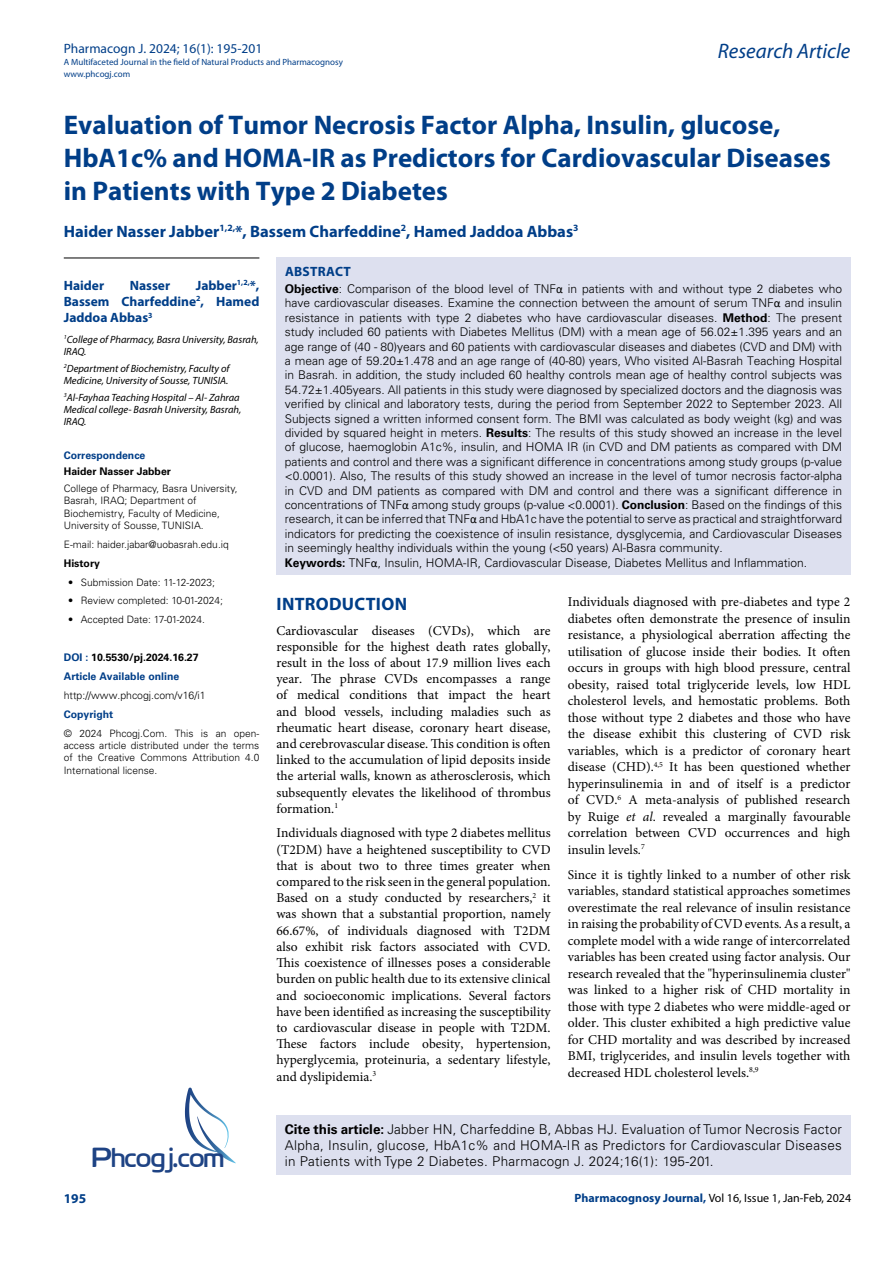
<style>
.page{position:relative;width:893px;height:1263px;background:#fff}
.page>*{position:absolute;margin:0;border:0;box-sizing:border-box;transform-origin:0 0}
.t1{font:27.6px "Cloud World";color:#1e4384}
.t2{font:700 27px/33px "Myriad Pro";color:#003e88}
.t3{font:italic 21px "Myriad Pro";color:#003e88}
.t4{font:700 18px "Myriad Pro";letter-spacing:.015em;color:#003e88}
.t5{font:700 16.5px "Myriad Pro";color:#003e88}
.t6{font:13.5px/16.5px "Minion Pro";color:#000;text-align:justify}
.t7{font:300 13.5px/16.2px "Univers LT Std";letter-spacing:.02em;color:#000}
.t8{font:700 13.5px/16.2px "Myriad Pro";color:#003e88;text-align:justify}
.t9{font:13.5px "Myriad Pro";color:#003e88}
.t10{font:700 13.5px "Myriad Pro";letter-spacing:.02em;color:#003e88}
.t11{font:300 12px/14.4px "Univers LT Std";color:#000}
.t12{font:12px "Myriad Pro";color:#000}
.t13{font:italic 10.5px/12.3px "Myriad Pro";color:#000}
.t14{font:700 10.5px/18.9px "Univers LT Std";color:#003e88}
.t15{font:300 10.5px "Univers LT Std";color:#000}
.t16{font:700 10.5px "Univers LT Std";color:#000}
.t17{font:300 10.2px/12.3px "Univers LT Std";color:#000}
.t18{font:9px/12px "Myriad Pro";color:#003e88}
.s1{color:#000}
.s2{font-weight:700}
.s3{font-family:"Calibri";font-weight:400}
.s4{font-style:italic}
.s5{font-weight:700;color:#003e88}
</style>
<div class="page">
<div style="left:276px;top:1115px;width:574px;height:60px;background:#dde0ef"></div>
<svg style="left:185px;top:1087px;width:51px;height:76px"></svg>
<div style="left:276px;top:258px;width:575px;height:317px;background:#dde0ef"></div>
<hr style="left:64px;top:258px;width:195px;height:1px;background:#000">
<p class="t9" style="left:64px;top:40px;width:200px">Pharmacogn J. 2024; 16(1): 195-201</p>
<p class="t18" style="left:64px;top:55px;width:281px">A Multifaceted Journal in the field of Natural Products and Pharmacognosy www.phcogj.com</p>
<h3 class="t3" style="left:718px;top:38px;width:134px">Research Article</h3>
<h2 class="t2" style="left:64px;top:108px;width:768px">Evaluation of Tumor Necrosis Factor Alpha, Insulin, glucose,<br>HbA1c% and HOMA-IR as Predictors for Cardiovascular Diseases in Patients with Type 2 Diabetes</h2>
<p class="t5" style="left:64px;top:220px;width:516px">Haider Nasser Jabber<sup>1,2,</sup>*, Bassem Charfeddine<sup>2</sup>, Hamed Jaddoa Abbas<sup>3</sup></p>
<p class="t8" style="left:64px;top:277px;width:197px;text-indent:132px">Jabber<sup>1,2,</sup>*, Bassem Charfeddine<sup>2</sup>, Hamed Jaddoa Abbas<sup>3</sup></p>
<p class="t13" style="left:64px;top:333px;width:197px"><sup>1</sup>College of Pharmacy, Basra University, Basrah,<br>IRAQ.</p>
<p class="t13" style="left:64px;top:362px;width:167px"><sup>2</sup>Department of Biochemistry, Faculty of<br>Medicine, University of Sousse, TUNISIA.</p>
<p class="t13" style="left:64px;top:391px;width:179px"><sup>3</sup>Al-Fayhaa Teaching Hospital – Al- Zahraa<br>Medical college- Basrah University, Basrah,<br>IRAQ.</p>
<p class="t14" style="left:64px;top:446px;width:83px">Correspondence</p>
<p class="t16" style="left:64px;top:466px;width:109px">Haider Nasser Jabber</p>
<p class="t17" style="left:64px;top:482px;width:175px">College of Pharmacy, Basra University, Basrah, IRAQ; Department of Biochemistry, Faculty of Medicine, University of Sousse, TUNISIA.</p>
<p class="t17" style="left:64px;top:538px;width:166px">E-mail: haider.jabar@uobasrah.edu.iq</p>
<p class="t16" style="left:64px;top:557px;width:38px">History</p>
<p class="t17" style="left:68px;top:576px;width:148px">• Submission Date: 11-12-2023;</p>
<p class="t17" style="left:68px;top:594px;width:157px">• Review completed: 10-01-2024;</p>
<p class="t17" style="left:68px;top:613px;width:139px">• Accepted Date: 17-01-2024.</p>
<p class="t14" style="left:64px;top:648px;width:136px">DOI : <span class="s1">10.5530/pj.2024.16.27<br></span>Article Available online</p>
<p class="t15" style="left:64px;top:689px;width:143px">http://www.phcogj.com/v16/i1</p>
<p class="t14" style="left:64px;top:705px;width:51px">Copyright</p>
<p class="t17" style="left:64px;top:727px;width:197px;text-align:justify">© 2024 Phcogj.Com. This is an open&shy;access article distributed under the terms of the Creative Commons Attribution 4.0<br>International license.</p>
<p class="t8" style="left:64px;top:277px;width:42px">Haider</p>
<p class="t8" style="left:130px;top:277px;width:42px">Nasser</p>
<p class="t10" style="left:285px;top:263px;width:67px">ABSTRACT</p>
<p class="t11" style="left:285px;top:281px;width:559px"><span class="s2">Objective</span>: Comparison of the blood level of TNF<span class="s3">α</span> in patients with and without type 2 diabetes who have cardiovascular diseases. Examine the connection between the amount of serum TNF<span class="s3">α</span> and insulin resistance in patients with type 2 diabetes who have cardiovascular diseases. <span class="s2">Method</span>: The present study included 60 patients with Diabetes Mellitus (DM) with a mean age of 56.02±1.395 years and an age range of (40 - 80)years and 60 patients with cardiovascular diseases and diabetes (CVD and DM) with a mean age of 59.20±1.478 and an age range of (40-80) years, Who visited Al-Basrah Teaching Hospital in Basrah. in addition, the study included 60 healthy controls mean age of healthy control subjects was 54.72±1.405years. All patients in this study were diagnosed by specialized doctors and the diagnosis was verified by clinical and laboratory tests, during the period from September 2022 to September 2023. All Subjects signed a written informed consent form. The BMI was calculated as body weight (kg) and was divided by squared height in meters. <span class="s2">Results</span>: The results of this study showed an increase in the level of glucose, haemoglobin A1c%, insulin, and HOMA IR (in CVD and DM patients as compared with DM patients and control and there was a significant difference in concentrations among study groups (p-value &lt;0.0001). Also, The results of this study showed an increase in the level of tumor necrosis factor-alpha in CVD and DM patients as compared with DM and control and there was a significant difference in concentrations of TNF<span class="s3">α</span> among study groups (p-value &lt;0.0001). <span class="s2">Conclusion</span>: Based on the findings of this research, it can be inferred that TNF<span class="s3">α</span> and HbA1c have the potential to serve as practical and straightforward indicators for predicting the coexistence of insulin resistance, dysglycemia, and Cardiovascular Diseases in seemingly healthy individuals within the young (&lt;50 years) Al-Basra community.<br><span class="s2">Keywords:</span> TNF<span class="s3">α</span>, Insulin, HOMA-IR, Cardiovascular Disease, Diabetes Mellitus and Inflammation.</p>
<h3 class="t4" style="left:277px;top:592px;width:132px">INTRODUCTION</h3>
<p class="t6" style="left:276px;top:622px;width:276px">Cardiovascular diseases (CVDs), which are responsible for the highest death rates globally, result in the loss of about 17.9 million lives each year. The phrase CVDs encompasses a range of medical conditions that impact the heart and blood vessels, including maladies such as rheumatic heart disease, coronary heart disease, and cerebrovascular disease. This condition is often linked to the accumulation of lipid deposits inside the arterial walls, known as atherosclerosis, which subsequently elevates the likelihood of thrombus formation.<sup>1</sup></p>
<p class="t6" style="left:276px;top:825px;width:276px">Individuals diagnosed with type 2 diabetes mellitus (T2DM) have a heightened susceptibility to CVD that is about two to three times greater when compared to the risk seen in the general population.<br>Based on a study conducted by researchers,<sup>2</sup> it was shown that a substantial proportion, namely 66.67%, of individuals diagnosed with T2DM also exhibit risk factors associated with CVD.<br>This coexistence of illnesses poses a considerable burden on public health due to its extensive clinical and socioeconomic implications. Several factors have been identified as increasing the susceptibility to cardiovascular disease in people with T2DM.<br>These factors include obesity, hypertension, hyperglycemia, proteinuria, a sedentary lifestyle, and dyslipidemia.<sup>3</sup></p>
<p class="t6" style="left:568px;top:594px;width:284px">Individuals diagnosed with pre-diabetes and type 2 diabetes often demonstrate the presence of insulin resistance, a physiological aberration affecting the utilisation of glucose inside their bodies. It often occurs in groups with high blood pressure, central obesity, raised total triglyceride levels, low HDL cholesterol levels, and hemostatic problems. Both those without type 2 diabetes and those who have the disease exhibit this clustering of CVD risk variables, which is a predictor of coronary heart disease (CHD).<sup>4,5</sup> It has been questioned whether hyperinsulinemia in and of itself is a predictor of CVD.<sup>6</sup> A meta-analysis of published research by Ruige <span class="s4">et al</span>. revealed a marginally favourable correlation between CVD occurrences and high insulin levels.<sup>7</sup></p>
<p class="t6" style="left:568px;top:866px;width:284px">Since it is tightly linked to a number of other risk variables, standard statistical approaches sometimes overestimate the real relevance of insulin resistance in raising the probability of CVD events. As a result, a complete model with a wide range of intercorrelated variables has been created using factor analysis. Our research revealed that the "hyperinsulinemia cluster" was linked to a higher risk of CHD mortality in those with type 2 diabetes who were middle-aged or older. This cluster exhibited a high predictive value for CHD mortality and was described by increased BMI, triglycerides, and insulin levels together with decreased HDL cholesterol levels.<sup>8,9</sup></p>
<p class="t7" style="left:285px;top:1121px;width:559px"><span class="s2">Cite this article:</span> Jabber HN, Charfeddine B, Abbas HJ. Evaluation of Tumor Necrosis Factor<br>Alpha, Insulin, glucose, HbA1c% and HOMA-IR as Predictors for Cardiovascular Diseases</p>
<h1 class="t1" style="left:92px;top:1136px;width:134px">Phcogj.com</h1>
<p class="t7" style="left:285px;top:1153px;width:430px">in Patients with Type 2 Diabetes. Pharmacogn J. 2024;16(1): 195-201.</p>
<p class="t12" style="left:574px;top:1190px;width:278px"><span class="s5">Pharmacognosy Journal,</span> Vol 16, Issue 1, Jan-Feb, 2024</p>
<p class="t8" style="left:64px;top:1190px;width:24px">195</p>
</div>
